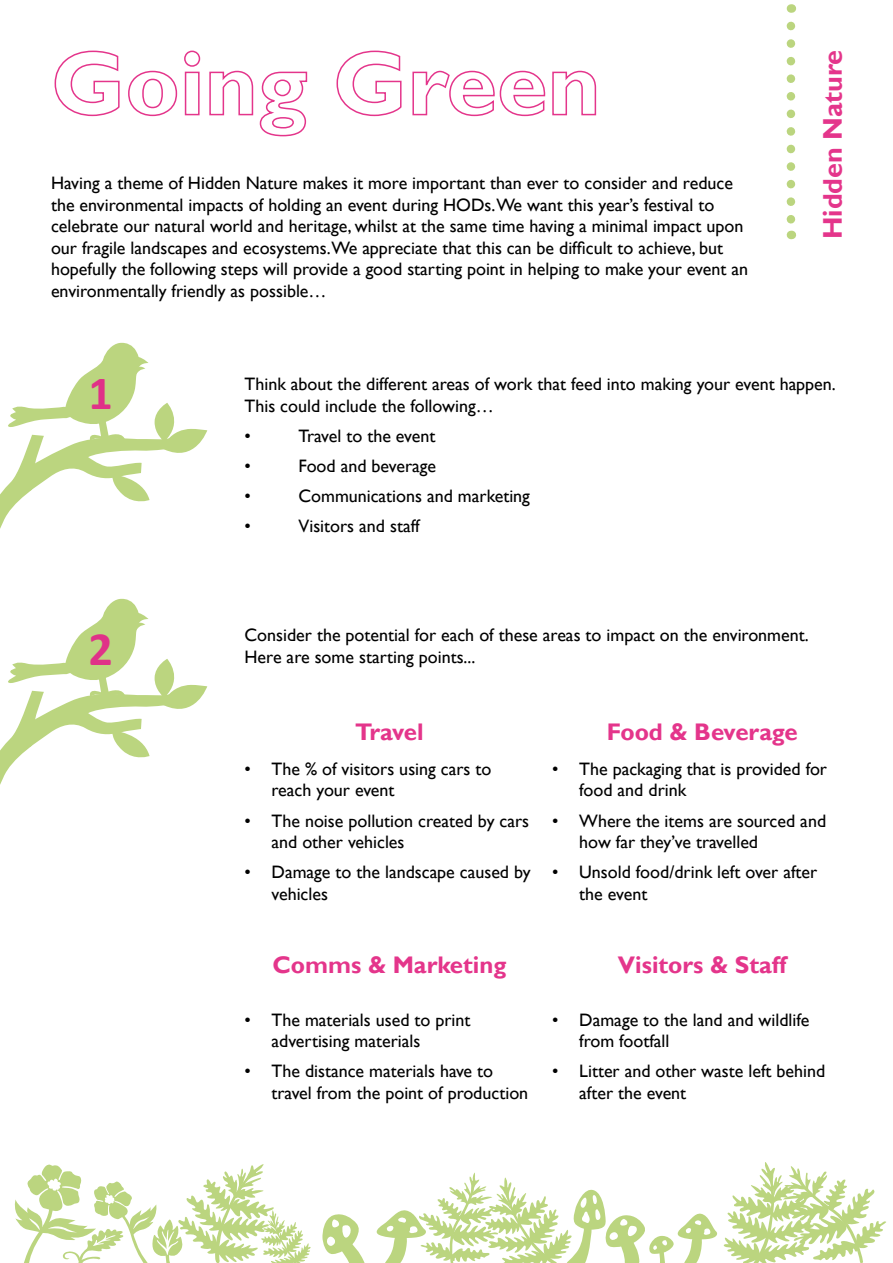
<style>
.page{position:relative;width:893px;height:1263px;background:#fff}
.page>*{position:absolute;margin:0;border:0;box-sizing:border-box;transform-origin:0 0}
.t1{font:700 48px "Calibri";color:#e03188}
.t2{font:700 27px "Gill Sans";color:#e4358b}
.t3{font:700 24px "Gill Sans";color:#e4358b}
.t4{font:18px/21.6px "Gill Sans";color:#000}
</style>
<div class="page">
<svg style="left:54px;top:50px;width:66px;height:67px"></svg>
<svg style="left:128px;top:50px;width:73px;height:67px"></svg>
<svg style="left:209px;top:70px;width:99px;height:67px"></svg>
<svg style="left:336px;top:50px;width:66px;height:67px"></svg>
<svg style="left:412px;top:70px;width:185px;height:47px"></svg>
<svg style="left:787px;top:26px;width:8px;height:213px"></svg>
<svg style="left:0;top:342px;width:207px;height:187px"></svg>
<svg style="left:0;top:598px;width:207px;height:187px"></svg>
<svg style="left:724px;top:1162px;width:162px;height:101px"></svg>
<svg style="left:322px;top:1214px;width:43px;height:49px"></svg>
<svg style="left:14px;top:1164px;width:297px;height:99px"></svg>
<svg style="left:376px;top:1172px;width:342px;height:91px"></svg>
<p class="t4" style="left:51px;top:172px;width:698px">Having a theme of Hidden Nature makes it more important than ever to consider and reduce the environmental impacts of holding an event during HODs.We want this year’s festival to celebrate our natural world and heritage, whilst at the same time having a minimal impact upon our fragile landscapes and ecosystems.We appreciate that this can be difficult to achieve, but hopefully the following steps will provide a good starting point in helping to make your event an environmentally friendly as possible…</p>
<h2 class="t2" style="left:817px;top:239px;width:191px;rotate:-90deg">Hidden Nature</h2>
<h1 class="t1" style="left:88px;top:359px;width:26px">1</h1>
<h1 class="t1" style="left:88px;top:615px;width:26px">2</h1>
<p class="t4" style="left:244px;top:374px;width:593px">Think about the different areas of work that feed into making your event happen.<br>This could include the following…</p>
<p class="t4" style="left:244px;top:425px;width:8px">•</p>
<p class="t4" style="left:298px;top:425px;width:138px">Travel to the event</p>
<p class="t4" style="left:244px;top:455px;width:8px">•</p>
<p class="t4" style="left:298px;top:455px;width:139px">Food and beverage</p>
<p class="t4" style="left:244px;top:485px;width:8px">•</p>
<p class="t4" style="left:298px;top:485px;width:233px">Communications and marketing</p>
<p class="t4" style="left:244px;top:516px;width:8px">•</p>
<p class="t4" style="left:298px;top:516px;width:123px">Visitors and staff</p>
<p class="t4" style="left:244px;top:624px;width:566px">Consider the potential for each of these areas to impact on the environment.<br>Here are some starting points...</p>
<h3 class="t3" style="left:355px;top:718px;width:70px">Travel</h3>
<h3 class="t3" style="left:607px;top:718px;width:192px">Food &amp; Beverage</h3>
<p class="t4" style="left:271px;top:758px;width:221px;text-indent:-27px">• The % of visitors using cars to reach your event</p>
<p class="t4" style="left:271px;top:810px;width:259px;text-indent:-27px">• The noise pollution created by cars and other vehicles</p>
<p class="t4" style="left:271px;top:862px;width:261px;text-indent:-27px">• Damage to the landscape caused by vehicles</p>
<p class="t4" style="left:579px;top:758px;width:249px;text-indent:-27px">• The packaging that is provided for food and drink</p>
<p class="t4" style="left:579px;top:810px;width:248px;text-indent:-27px">• Where the items are sourced and how far they’ve travelled</p>
<p class="t4" style="left:579px;top:862px;width:240px;text-indent:-27px">• Unsold food/drink left over after the event</p>
<h3 class="t3" style="left:272px;top:951px;width:236px">Comms &amp; Marketing</h3>
<h3 class="t3" style="left:618px;top:951px;width:170px">Visitors &amp; Staff</h3>
<p class="t4" style="left:271px;top:1009px;width:201px;text-indent:-27px">• The materials used to print advertising materials</p>
<p class="t4" style="left:271px;top:1061px;width:258px;text-indent:-27px">• The distance materials have to travel from the point of production</p>
<p class="t4" style="left:579px;top:1009px;width:232px;text-indent:-27px">• Damage to the land and wildlife from footfall</p>
<p class="t4" style="left:579px;top:1061px;width:248px;text-indent:-27px">• Litter and other waste left behind after the event</p>
</div>
